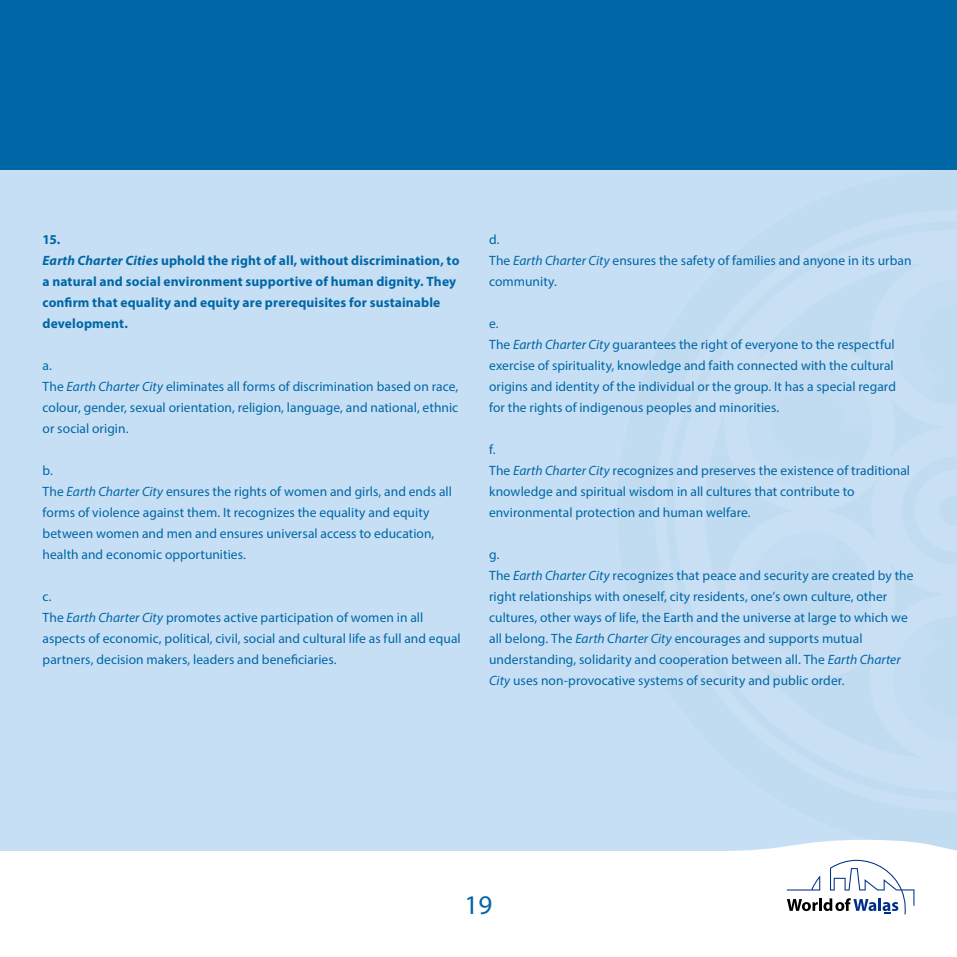
<style>
.page{position:relative;width:957px;height:957px;background:#fff}
.page>*{position:absolute;margin:0;border:0;box-sizing:border-box;transform-origin:0 0}
.t1{font:27px "Myriad Regular Walas";color:#0067a6}
.t2{font:13.5px/21px "Myriad Pro";letter-spacing:.005em;color:#0067a6}
.t3{font:700 13.5px/21px "Myriad Pro";letter-spacing:.01em;color:#0067a6}
.s1{font-style:italic}
</style>
<div class="page">
<div style="left:0;top:0;width:957px;height:850px;background:#c7dff4"></div>
<div style="left:0;top:0;width:957px;height:170px;background:#0067a6"></div>
<svg style="left:635px;top:840px;width:322px;height:75px"></svg>
<p class="t3" style="left:43px;top:228px;width:418px">15.<br><span class="s1">Earth Charter Cities</span> uphold the right of all, without discrimination, to a natural and social environment supportive of human dignity. They confirm that equality and equity are prerequisites for sustainable development.</p>
<p class="t2" style="left:43px;top:355px;width:417px">a.<br>The <span class="s1">Earth Charter City</span> eliminates all forms of discrimination based on race, colour, gender, sexual orientation, religion, language, and national, ethnic or social origin.</p>
<p class="t2" style="left:43px;top:460px;width:411px">b.<br>The <span class="s1">Earth Charter City</span> ensures the rights of women and girls, and ends all forms of violence against them. It recognizes the equality and equity between women and men and ensures universal access to education, health and economic opportunities.</p>
<p class="t2" style="left:43px;top:586px;width:420px">c.<br>The <span class="s1">Earth Charter City</span> promotes active participation of women in all aspects of economic, political, civil, social and cultural life as full and equal partners, decision makers, leaders and beneficiaries.</p>
<p class="t2" style="left:489px;top:229px;width:424px">d.<br>The <span class="s1">Earth Charter City</span> ensures the safety of families and anyone in its urban community.</p>
<p class="t2" style="left:489px;top:313px;width:408px">e.<br>The <span class="s1">Earth Charter City</span> guarantees the right of everyone to the respectful exercise of spirituality, knowledge and faith connected with the cultural origins and identity of the individual or the group. It has a special regard for the rights of indigenous peoples and minorities.</p>
<p class="t2" style="left:489px;top:439px;width:422px">f.<br>The <span class="s1">Earth Charter City</span> recognizes and preserves the existence of traditional knowledge and spiritual wisdom in all cultures that contribute to environmental protection and human welfare.</p>
<p class="t2" style="left:489px;top:544px;width:426px">g.<br>The <span class="s1">Earth Charter City</span> recognizes that peace and security are created by the right relationships with oneself, city residents, one’s own culture, other cultures, other ways of life, the Earth and the universe at large to which we all belong. The <span class="s1">Earth Charter City</span> encourages and supports mutual understanding, solidarity and cooperation between all. The <span class="s1">Earth Charter City</span> uses non-provocative systems of security and public order.</p>
<h1 class="t1" style="left:464px;top:883px;width:29px">19</h1>
</div>
